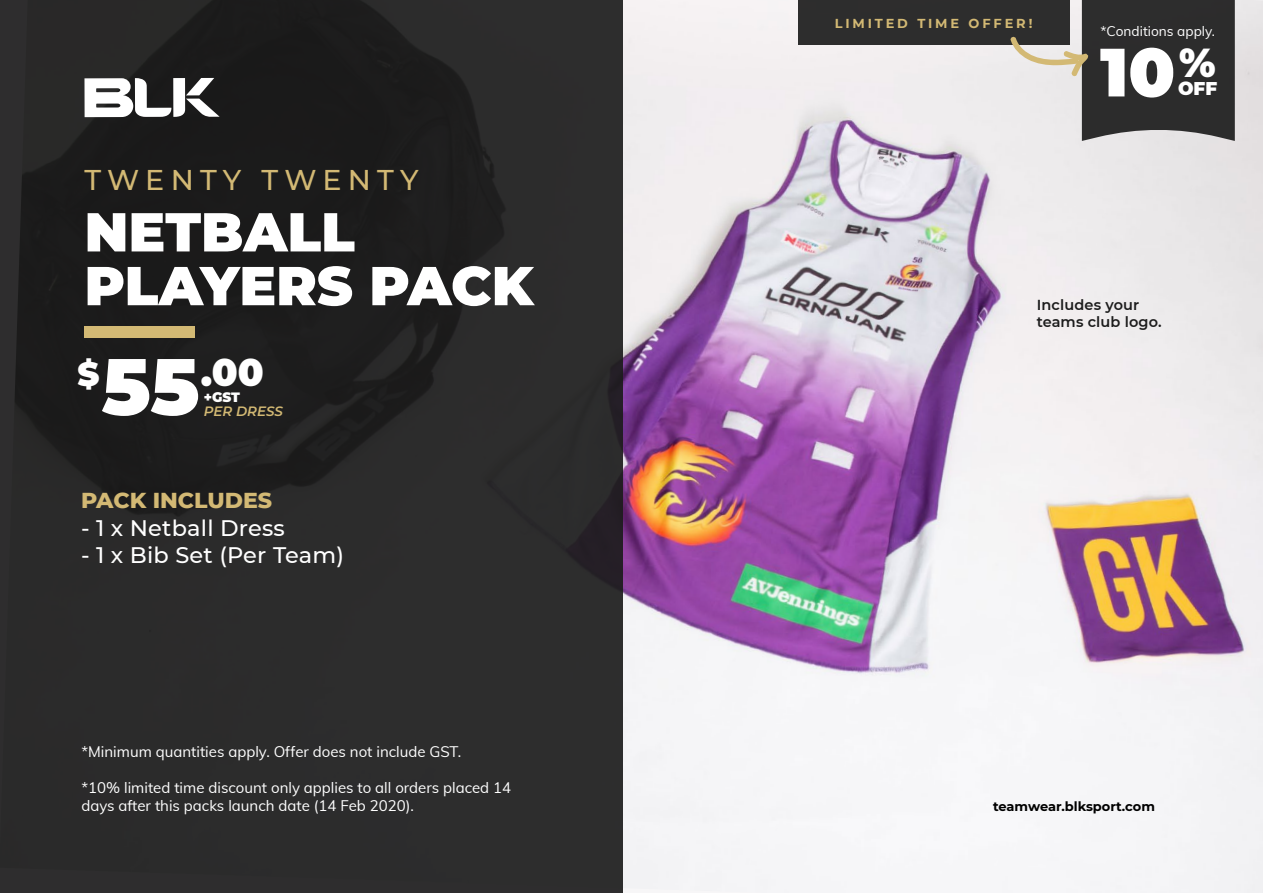
<style>
.page{position:relative;width:1263px;height:893px;background:#fff}
.page>*{position:absolute;margin:0;border:0;box-sizing:border-box;transform-origin:0 0}
.t1{font:900 79.5px "Montserrat";color:#fff}
.t2{font:900 68.1px "Montserrat";color:#fff}
.t3{font:900 54.75px/53.7px "Montserrat";color:#fff}
.t4{font:900 40.05px "Montserrat";color:#fff}
.t5{font:900 37.5px "Montserrat";color:#fff}
.t6{font:900 33.45px "Montserrat";color:#fff}
.t7{font:500 28.5px "Montserrat";letter-spacing:.21em;color:#d3b974}
.t8{font:500 22.5px "Montserrat";letter-spacing:.01em;color:#fff}
.t9{font:800 22.05px "Montserrat";color:#d3b974}
.t10{font:900 18.45px "Montserrat";color:#fff}
.t11{font:15px/18px "Muli";color:#fff}
.t12{font:600 14.4px/17.4px "Montserrat";letter-spacing:.01em;color:#1c1c1c}
.t13{font:13.65px "Muli";color:#fff}
.t14{font:italic 600 13.5px "Montserrat";color:#d3b974}
.t15{font:900 13.5px "Montserrat";color:#fff}
.t16{font:700 12.9px "Montserrat";color:#000}
.t17{font:700 12.9px "Montserrat";letter-spacing:.22em;color:#d3b974}
</style>
<div class="page">
<img style="left:623px;top:0;width:640px;height:893px">
<div style="left:798px;top:0;width:271px;height:45px;background:#2d2d2d"></div>
<div style="left:0;top:0;width:623px;height:893px;background:linear-gradient(to right,#222,#2b2b2b)"></div>
<svg style="left:84px;top:78px;width:136px;height:39px"></svg>
<div style="left:84px;top:326px;width:111px;height:12px;background:#d3b974"></div>
<svg style="left:1008px;top:0;width:227px;height:141px;background:#605f5e"></svg>
<h3 class="t7" style="left:84px;top:160px;width:336px">TWENTY TWENTY</h3>
<h3 class="t3" style="left:84px;top:202px;width:450px">NETBALL<br>PLAYERS PACK</h3>
<h3 class="t6" style="left:77px;top:349px;width:23px">$</h3>
<h3 class="t5" style="left:201px;top:345px;width:64px">.00</h3>
<h1 class="t1" style="left:102px;top:327px;width:100px">55</h1>
<p class="t15" style="left:204px;top:387px;width:38px">+GST</p>
<p class="t14" style="left:204px;top:401px;width:81px">PER DRESS</p>
<h3 class="t9" style="left:81px;top:484px;width:193px">PACK INCLUDES</h3>
<h3 class="t8" style="left:81px;top:512px;width:205px">- 1 x Netball Dress</h3>
<h3 class="t8" style="left:81px;top:539px;width:265px">- 1 x Bib Set (Per Team)</h3>
<p class="t11" style="left:81px;top:742px;width:381px">*Minimum quantities apply. Offer does not include GST.</p>
<p class="t11" style="left:81px;top:778px;width:431px">*10% limited time discount only applies to all orders placed 14 days after this packs launch date (14 Feb 2020).</p>
<p class="t17" style="left:835px;top:14px;width:199px">LIMITED TIME OFFER!</p>
<p class="t13" style="left:1100px;top:21px;width:116px">*Conditions apply.</p>
<h2 class="t2" style="left:1100px;top:21px;width:77px">10</h2>
<h3 class="t4" style="left:1179px;top:33px;width:38px">%</h3>
<p class="t10" style="left:1178px;top:75px;width:41px">OFF</p>
<p class="t12" style="left:1037px;top:296px;width:126px">Includes your teams club logo.</p>
<p class="t16" style="left:993px;top:797px;width:163px">teamwear.blksport.com</p>
</div>
